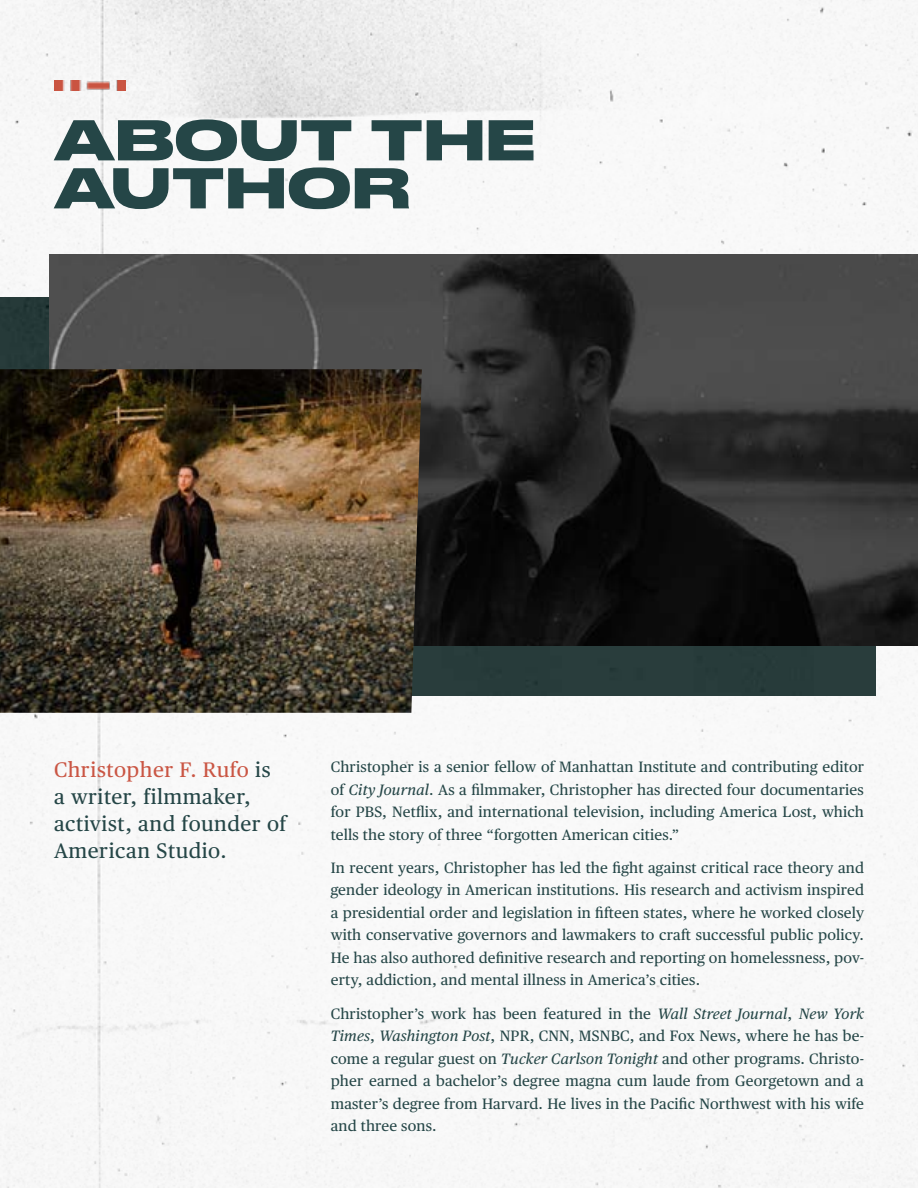
<style>
.page{position:relative;width:918px;height:1188px;background:#fff}
.page>*{position:absolute;margin:0;border:0;box-sizing:border-box;transform-origin:0 0}
.t1{font:700 54px/48px "Druk Wide";letter-spacing:.02em;color:#254647}
.t2{font:21px/27px "Publico Text";letter-spacing:.025em;color:#254647}
.t3{font:15px/22.5px "Publico Text";letter-spacing:.01em;color:#254647;text-align:justify}
.s1{color:#ca5644}
.s2{font-style:italic}
</style>
<div class="page">
<img style="left:0;top:0;width:918px;height:1188px">
<div style="left:0;top:297px;width:876px;height:398px;background:#273b3a"></div>
<img style="left:54px;top:81px;width:72px;height:9px">
<img style="left:49px;top:255px;width:869px;height:391px">
<img style="left:0;top:369px;width:422px;height:344px">
<h1 class="t1" style="left:55px;top:112px;width:482px">ABOUT THE<br>AUTHOR</h1>
<h2 class="t2" style="left:54px;top:755px;width:234px"><span class="s1">Christopher F. Rufo</span> is a writer, filmmaker, activist, and founder of<br>American Studio.</h2>
<p class="t3" style="left:331px;top:755px;width:535px">Christopher is a senior fellow of Manhattan Institute and contributing editor of <span class="s2">City Journal</span>. As a filmmaker, Christopher has directed four documentaries for PBS, Netflix, and international television, including America Lost, which tells the story of three “forgotten American cities.”</p>
<p class="t3" style="left:331px;top:855px;width:535px">In recent years, Christopher has led the fight against critical race theory and gender ideology in American institutions. His research and activism inspired a presidential order and legislation in fifteen states, where he worked closely with conservative governors and lawmakers to craft successful public policy.<br>He has also authored definitive research and reporting on homelessness, pov&shy;erty, addiction, and mental illness in America’s cities.</p>
<p class="t3" style="left:331px;top:1001px;width:535px">Christopher’s work has been featured in the <span class="s2">Wall Street Journal</span>, <span class="s2">New York Times</span>, <span class="s2">Washington Post</span>, NPR, CNN, MSNBC, and Fox News, where he has be&shy;come a regular guest on <span class="s2">Tucker Carlson Tonight</span> and other programs. Christo&shy;pher earned a bachelor’s degree magna cum laude from Georgetown and a master’s degree from Harvard. He lives in the Pacific Northwest with his wife and three sons.</p>
</div>
